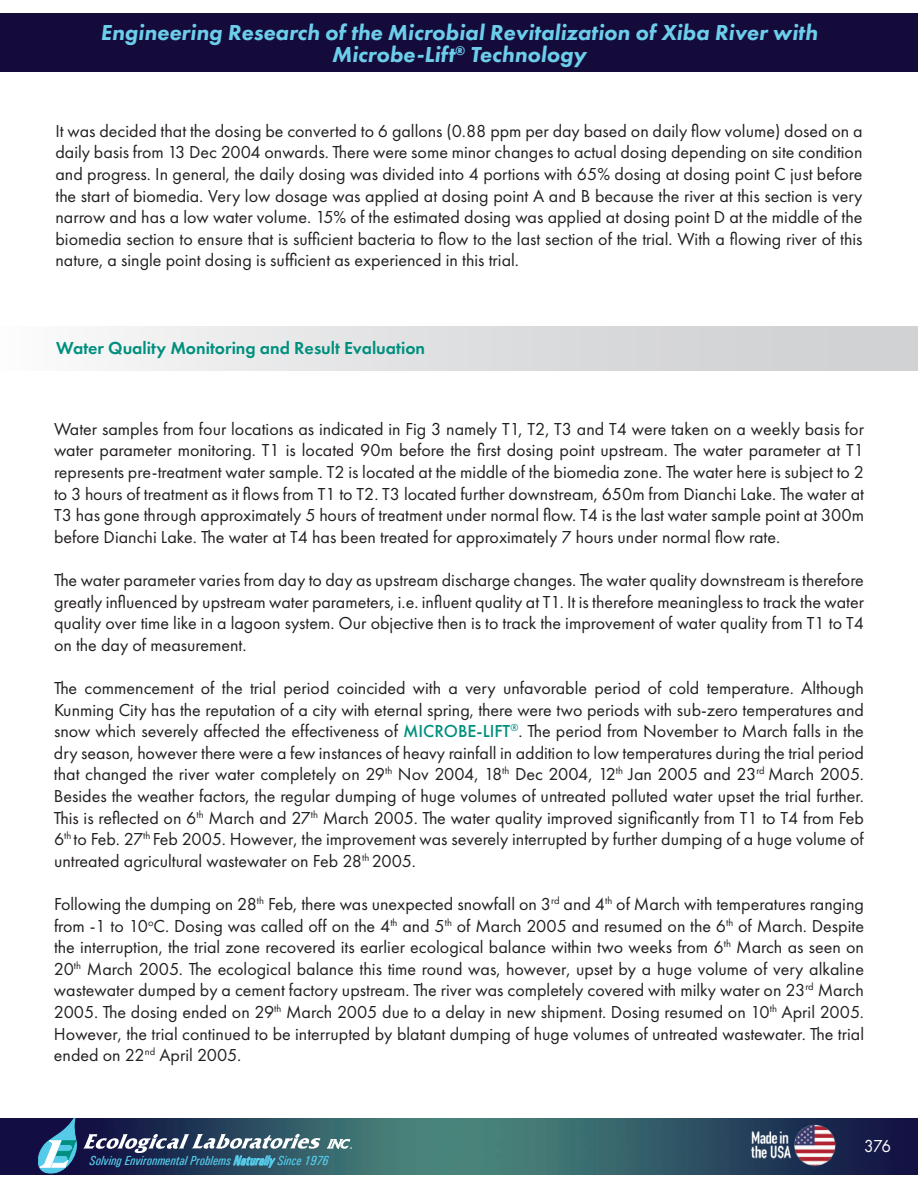
<style>
.page{position:relative;width:918px;height:1188px;background:#fff}
.page>*{position:absolute;margin:0;border:0;box-sizing:border-box;transform-origin:0 0}
.t1{font:italic 800 22.5px/22.5px "Futura PT";color:#6cceeb;text-align:center}
.t2{font:18px/21.6px "Futura PT";color:#231f20;text-align:justify}
.t3{font:600 18px "Futura PT";color:#008f7e}
.t4{font:18px "Futura PT";color:#fff;scale:.94 1}
.t5{font:italic 500 condensed 13.2px "Univers";color:#55cae9}
.s1{font-weight:500;color:#008f7e}
</style>
<div class="page">
<img style="left:0;top:1118px;width:918px;height:56px">
<svg style="left:327px;top:1139px;width:25px;height:10px"></svg>
<svg style="left:38px;top:1118px;width:283px;height:57px;background:#3c5571"></svg>
<img style="left:748px;top:1123px;width:90px;height:47px">
<div style="left:0;top:14px;width:918px;height:58px;background:#140b3a"></div>
<div style="left:0;top:327px;width:918px;height:44px;background:linear-gradient(to right,#f8f8f8,#cbccce)"></div>
<p class="t1" style="left:100px;top:21px;width:719px">Engineering Research of the Microbial Revitalization of Xiba River with<br>Microbe-Lift<sup>®</sup> Technology</p>
<p class="t2" style="left:56px;top:120px;width:809px">It was decided that the dosing be converted to 6 gallons (0.88 ppm per day based on daily flow volume) dosed on a daily basis from 13 Dec 2004 onwards. There were some minor changes to actual dosing depending on site condition and progress. In general, the daily dosing was divided into 4 portions with 65% dosing at dosing point C just before the start of biomedia. Very low dosage was applied at dosing point A and B because the river at this section is very narrow and has a low water volume. 15% of the estimated dosing was applied at dosing point D at the middle of the biomedia section to ensure that is sufficient bacteria to flow to the last section of the trial. With a flowing river of this nature, a single point dosing is sufficient as experienced in this trial.</p>
<p class="t3" style="left:56px;top:337px;width:370px">Water Quality Monitoring and Result Evaluation</p>
<p class="t2" style="left:54px;top:418px;width:812px">Water samples from four locations as indicated in Fig 3 namely T1, T2, T3 and T4 were taken on a weekly basis for water parameter monitoring. T1 is located 90m before the first dosing point upstream. The water parameter at T1 represents pre-treatment water sample. T2 is located at the middle of the biomedia zone. The water here is subject to 2 to 3 hours of treatment as it flows from T1 to T2. T3 located further downstream, 650m from Dianchi Lake. The water at T3 has gone through approximately 5 hours of treatment under normal flow. T4 is the last water sample point at 300m before Dianchi Lake. The water at T4 has been treated for approximately 7 hours under normal flow rate.</p>
<p class="t2" style="left:54px;top:569px;width:812px">The water parameter varies from day to day as upstream discharge changes. The water quality downstream is therefore greatly influenced by upstream water parameters, i.e. influent quality at T1. It is therefore meaningless to track the water quality over time like in a lagoon system. Our objective then is to track the improvement of water quality from T1 to T4 on the day of measurement.</p>
<p class="t2" style="left:54px;top:677px;width:812px">The commencement of the trial period coincided with a very unfavorable period of cold temperature. Although Kunming City has the reputation of a city with eternal spring, there were two periods with sub-zero temperatures and snow which severely affected the effectiveness of <span class="s1">MICROBE-LIFT</span><sup>®</sup>. The period from November to March falls in the dry season, however there were a few instances of heavy rainfall in addition to low temperatures during the trial period that changed the river water completely on 29<sup>th</sup> Nov 2004, 18<sup>th</sup> Dec 2004, 12<sup>th</sup> Jan 2005 and 23<sup>rd</sup> March 2005.<br>Besides the weather factors, the regular dumping of huge volumes of untreated polluted water upset the trial further.<br>This is reflected on 6<sup>th</sup> March and 27<sup>th</sup> March 2005. The water quality improved significantly from T1 to T4 from Feb 6<sup>th</sup> to Feb. 27<sup>th</sup> Feb 2005. However, the improvement was severely interrupted by further dumping of a huge volume of untreated agricultural wastewater on Feb 28<sup>th</sup> 2005.</p>
<p class="t2" style="left:54px;top:893px;width:812px">Following the dumping on 28<sup>th</sup> Feb, there was unexpected snowfall on 3<sup>rd</sup> and 4<sup>th</sup> of March with temperatures ranging from -1 to 10<sup>o</sup>C. Dosing was called off on the 4<sup>th</sup> and 5<sup>th</sup> of March 2005 and resumed on the 6<sup>th</sup> of March. Despite the interruption, the trial zone recovered its earlier ecological balance within two weeks from 6<sup>th</sup> March as seen on 20<sup>th</sup> March 2005. The ecological balance this time round was, however, upset by a huge volume of very alkaline wastewater dumped by a cement factory upstream. The river was completely covered with milky water on 23<sup>rd</sup> March 2005. The dosing ended on 29<sup>th</sup> March 2005 due to a delay in new shipment. Dosing resumed on 10<sup>th</sup> April 2005.<br>However, the trial continued to be interrupted by blatant dumping of huge volumes of untreated wastewater. The trial ended on 22<sup>nd</sup> April 2005.</p>
<p class="t5" style="left:90px;top:1153px;width:241px">Solving Environmental Problems Naturally Since 1976</p>
<p class="t4" style="left:864px;top:1135px;width:30px">376</p>
</div>
